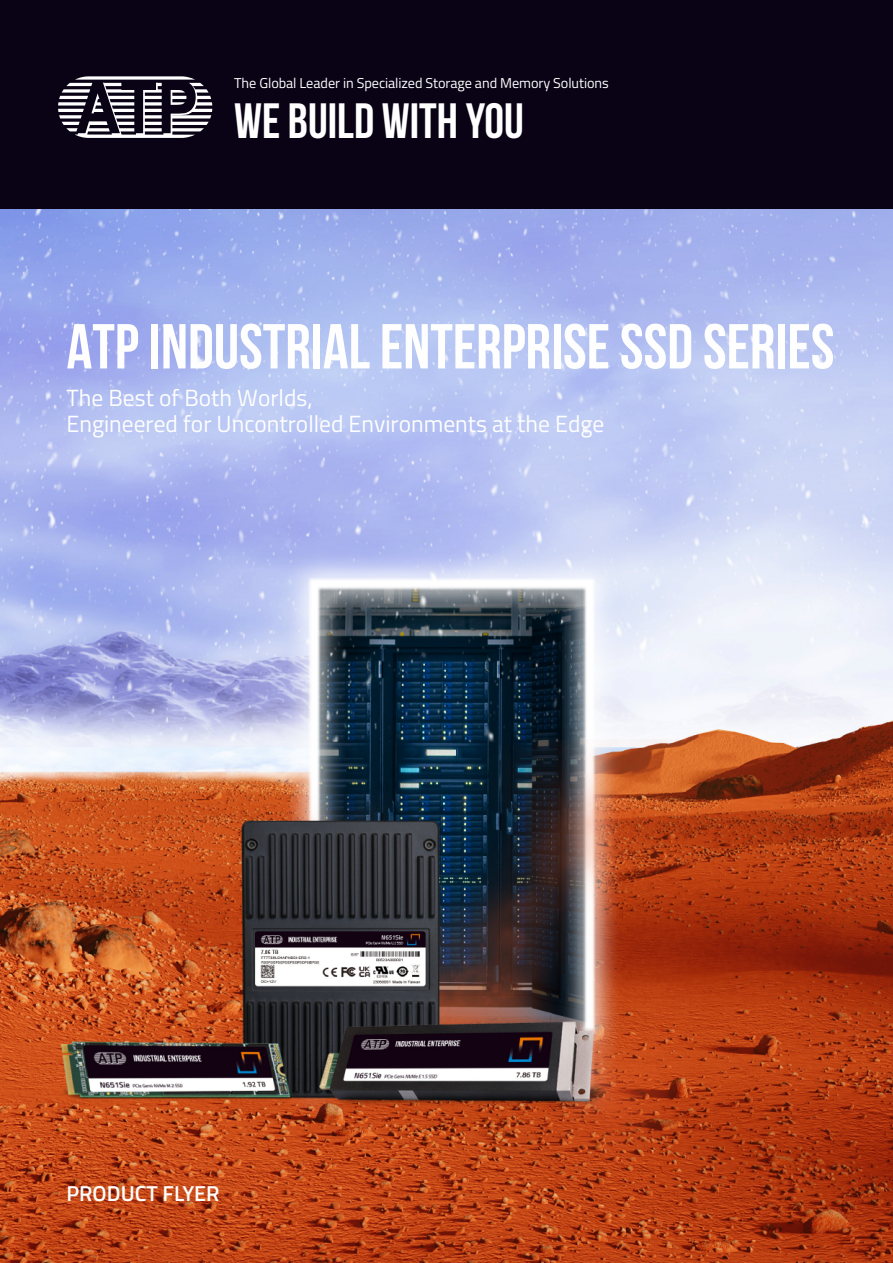
<style>
.page{position:relative;width:893px;height:1263px;background:#fff}
.page>*{position:absolute;margin:0;border:0;box-sizing:border-box;transform-origin:0 0}
.t1{font:700 63.3px "Bebas Neue";color:#fefefe}
.t2{font:700 49.5px "Bebas Neue";color:#fff}
.t3{font:23.4px/26px "Titillium Web";color:#fefefe}
.t4{font:600 21.6px "Titillium Web";color:#fff}
.t5{font:14.25px "Titillium Web";letter-spacing:-.005em;color:#fff}
</style>
<div class="page">
<img style="left:0;top:208px;width:893px;height:1055px">
<div style="left:0;top:0;width:893px;height:208px;background:#0a0215"></div>
<svg style="left:58px;top:76px;width:154px;height:62px"></svg>
<p class="t5" style="left:234px;top:73px;width:376px">The Global Leader in Specialized Storage and Memory Solutions</p>
<h2 class="t2" style="left:234px;top:94px;width:291px">WE BUILD WITH YOU</h2>
<h1 class="t1" style="left:67px;top:312px;width:769px">ATP INDUSTRIAL ENTERPRISE SSD SERIES</h1>
<p class="t3" style="left:67px;top:384px;width:539px">The Best of Both Worlds,<br>Engineered for Uncontrolled Environments at the Edge</p>
<p class="t4" style="left:67px;top:1177px;width:155px">PRODUCT FLYER</p>
</div>
